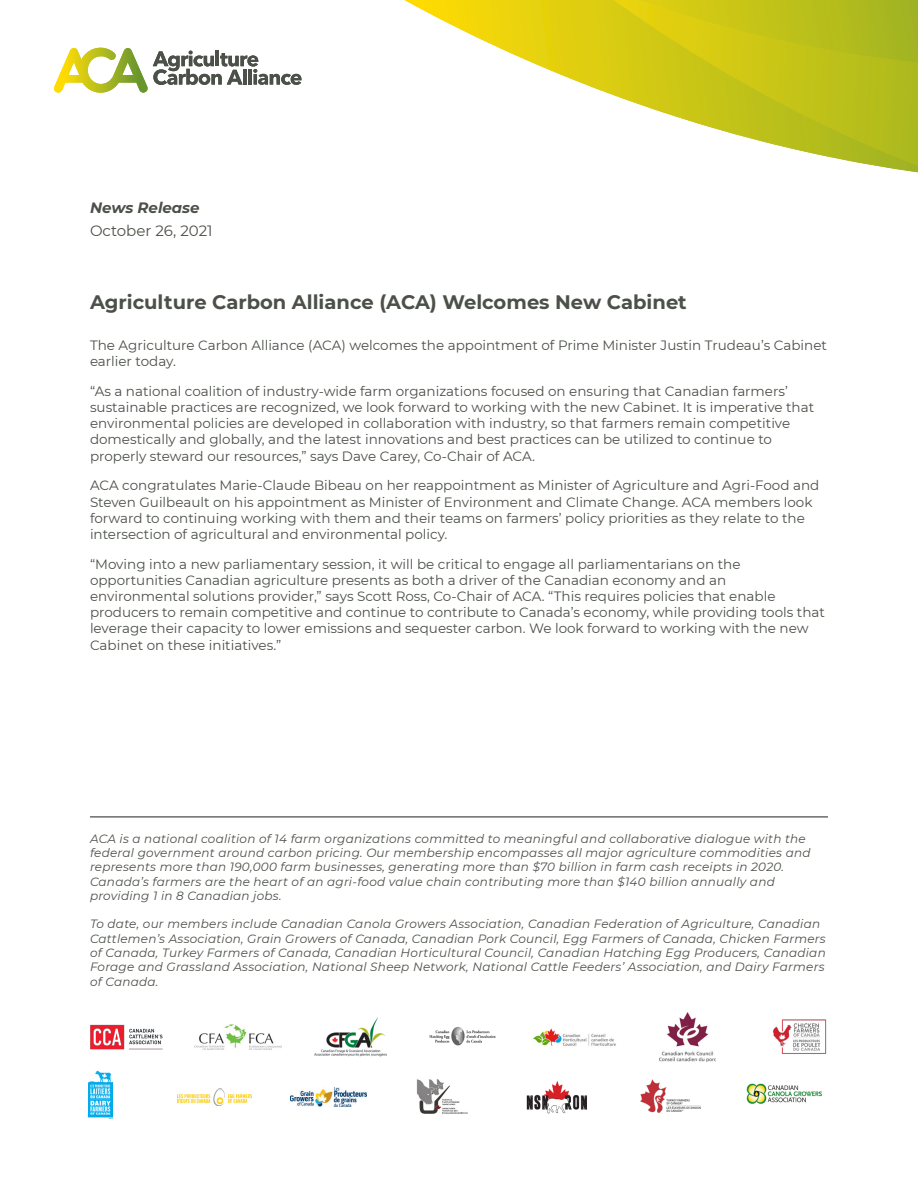
<style>
.page{position:relative;width:918px;height:1188px;background:#fff}
.page>*{position:absolute;margin:0;border:0;box-sizing:border-box;transform-origin:0 0}
.t1{font:700 19.5px "Montserrat";color:#4b5048}
.t2{font:15px "Montserrat";color:#4b5048}
.t3{font:italic 700 15px "Montserrat";color:#4b5048}
.t4{font:13.5px/16.2px "Montserrat";color:#4b5048}
.t5{font:italic 12px/14.4px "Montserrat";letter-spacing:.02em;color:#4b5048}
</style>
<div class="page">
<svg style="left:54px;top:47px;width:247px;height:46px"></svg>
<svg style="left:404px;top:0;width:514px;height:172px"></svg>
<svg style="left:614px;top:0;width:304px;height:166px"></svg>
<svg style="left:639px;top:0;width:279px;height:62px;background:#c2c218"></svg>
<img style="left:314px;top:1018px;width:72px;height:38px">
<img style="left:773px;top:1019px;width:54px;height:35px">
<img style="left:417px;top:1079px;width:51px;height:35px">
<img style="left:429px;top:1027px;width:67px;height:19px">
<img style="left:88px;top:1070px;width:25px;height:48px">
<img style="left:526px;top:1081px;width:61px;height:33px">
<img style="left:90px;top:1024px;width:73px;height:26px">
<img style="left:533px;top:1028px;width:83px;height:18px">
<img style="left:178px;top:1089px;width:73px;height:16px">
<img style="left:640px;top:1079px;width:61px;height:34px">
<img style="left:195px;top:1024px;width:86px;height:26px">
<img style="left:659px;top:1012px;width:56px;height:50px">
<img style="left:291px;top:1087px;width:75px;height:19px">
<img style="left:746px;top:1083px;width:76px;height:21px">
<hr style="left:90px;top:817px;width:738px;height:1px;background:#231f20">
<p class="t3" style="left:90px;top:197px;width:111px">News Release</p>
<p class="t2" style="left:90px;top:220px;width:124px">October 26, 2021</p>
<p class="t1" style="left:90px;top:288px;width:598px">Agriculture Carbon Alliance (ACA) Welcomes New Cabinet</p>
<p class="t4" style="left:90px;top:337px;width:738px">The Agriculture Carbon Alliance (ACA) welcomes the appointment of Prime Minister Justin Trudeau’s Cabinet earlier today.</p>
<p class="t4" style="left:90px;top:382px;width:726px">“As a national coalition of industry-wide farm organizations focused on ensuring that Canadian farmers’ sustainable practices are recognized, we look forward to working with the new Cabinet. It is imperative that environmental policies are developed in collaboration with industry, so that farmers remain competitive domestically and globally, and the latest innovations and best practices can be utilized to continue to properly steward our resources,” says Dave Carey, Co-Chair of ACA.</p>
<p class="t4" style="left:90px;top:477px;width:731px">ACA congratulates Marie-Claude Bibeau on her reappointment as Minister of Agriculture and Agri-Food and Steven Guilbeault on his appointment as Minister of Environment and Climate Change. ACA members look forward to continuing working with them and their teams on farmers’ policy priorities as they relate to the intersection of agricultural and environmental policy.</p>
<p class="t4" style="left:90px;top:555px;width:737px">“Moving into a new parliamentary session, it will be critical to engage all parliamentarians on the opportunities Canadian agriculture presents as both a driver of the Canadian economy and an environmental solutions provider,” says Scott Ross, Co-Chair of ACA. “This requires policies that enable producers to remain competitive and continue to contribute to Canada’s economy, while providing tools that leverage their capacity to lower emissions and sequester carbon. We look forward to working with the new Cabinet on these initiatives.”</p>
<p class="t5" style="left:90px;top:831px;width:722px">ACA is a national coalition of 14 farm organizations committed to meaningful and collaborative dialogue with the federal government around carbon pricing. Our membership encompasses all major agriculture commodities and represents more than 190,000 farm businesses, generating more than $70 billion in farm cash receipts in 2020.<br>Canada’s farmers are the heart of an agri-food value chain contributing more than $140 billion annually and providing 1 in 8 Canadian jobs.</p>
<p class="t5" style="left:90px;top:916px;width:737px">To date, our members include Canadian Canola Growers Association, Canadian Federation of Agriculture, Canadian Cattlemen’s Association, Grain Growers of Canada, Canadian Pork Council, Egg Farmers of Canada, Chicken Farmers of Canada, Turkey Farmers of Canada, Canadian Horticultural Council, Canadian Hatching Egg Producers, Canadian Forage and Grassland Association, National Sheep Network, National Cattle Feeders’ Association, and Dairy Farmers of Canada.</p>
</div>
